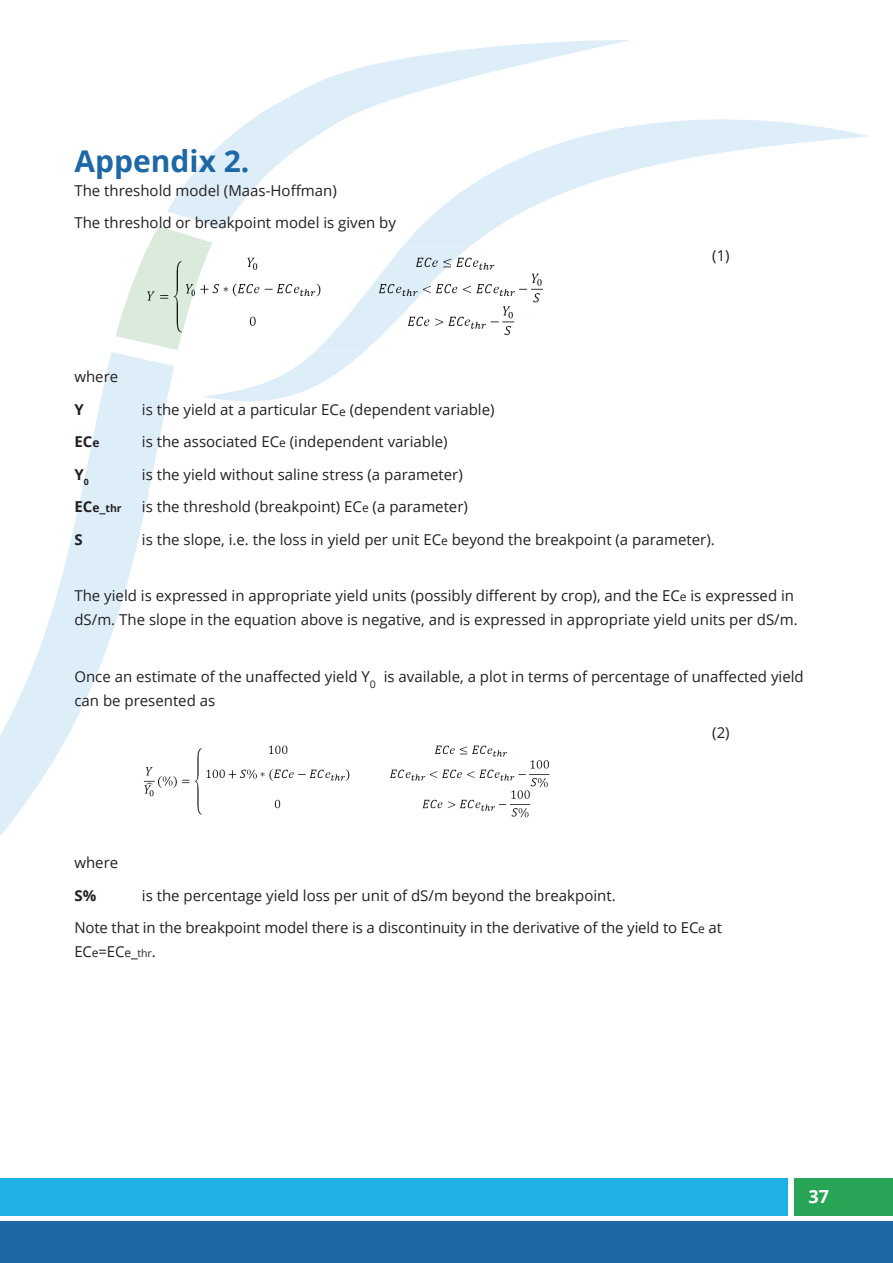
<style>
.page{position:relative;width:893px;height:1263px;background:#fff}
.page>*{position:absolute;margin:0;border:0;box-sizing:border-box;transform-origin:0 0}
.t1{font:700 30px "Open Sans";color:#1e68a6}
.t2{font:700 18px "Open Sans";color:#fff}
.t3{font:15px/32.5px "Open Sans";color:#231f20}
.t4{font:700 15px "Open Sans";color:#231f20}
.s1{font-size:12px}
.s2{font-size:10.5px}
</style>
<div class="page">
<svg style="left:204px;top:119px;width:664px;height:282px"></svg>
<svg style="left:167px;top:40px;width:464px;height:189px"></svg>
<svg style="left:0;top:352px;width:174px;height:484px"></svg>
<svg style="left:116px;top:226px;width:97px;height:116px"></svg>
<div style="left:795px;top:1178px;width:98px;height:37px;background:#28a456"></div>
<div style="left:0;top:1178px;width:788px;height:37px;background:#1fb0e6"></div>
<div style="left:0;top:1222px;width:893px;height:41px;background:#1e68a6"></div>
<img style="left:211px;top:246px;width:338px;height:104px">
<img style="left:316px;top:246px;width:154px;height:104px">
<img style="left:142px;top:246px;width:69px;height:104px">
<img style="left:142px;top:738px;width:408px;height:88px">
<h1 class="t1" style="left:74px;top:140px;width:177px">Appendix 2.</h1>
<p class="t3" style="left:74px;top:174px;width:323px">The threshold model (Maas-Hoffman)<br>The threshold or breakpoint model is given by</p>
<p class="t3" style="left:712px;top:239px;width:19px">(1)</p>
<p class="t3" style="left:74px;top:360px;width:45px">where</p>
<p class="t4" style="left:74px;top:399px;width:11px">Y</p>
<p class="t3" style="left:142px;top:393px;width:354px">is the yield at a particular EC<sub>e</sub> (dependent variable)</p>
<p class="t4" style="left:74px;top:431px;width:27px">EC<span class="s1">e</span></p>
<p class="t3" style="left:142px;top:425px;width:307px">is the associated EC<span class="s1">e</span> (independent variable)</p>
<p class="t4" style="left:74px;top:464px;width:16px">Y<sub>0</sub></p>
<p class="t3" style="left:142px;top:458px;width:322px">is the yield without saline stress (a parameter)</p>
<p class="t4" style="left:74px;top:496px;width:49px">EC<span class="s1">e</span>_<span class="s2">thr</span></p>
<p class="t3" style="left:142px;top:490px;width:328px">is the threshold (breakpoint) EC<span class="s1">e</span> (a parameter)</p>
<p class="t4" style="left:74px;top:529px;width:10px">S</p>
<p class="t3" style="left:142px;top:523px;width:574px">is the slope, i.e. the loss in yield per unit EC<span class="s1">e</span> beyond the breakpoint (a parameter).</p>
<p class="t3" style="left:74px;top:583px;width:725px;line-height:24px">The yield is expressed in appropriate yield units (possibly different by crop), and the EC<span class="s1">e</span> is expressed in dS/m. The slope in the equation above is negative, and is expressed in appropriate yield units per dS/m.</p>
<p class="t3" style="left:74px;top:664px;width:731px;line-height:24px">Once an estimate of the unaffected yield Y<sub>0</sub> is available, a plot in terms of percentage of unaffected yield can be presented as</p>
<p class="t3" style="left:712px;top:716px;width:19px">(2)</p>
<p class="t3" style="left:74px;top:846px;width:45px">where</p>
<p class="t4" style="left:74px;top:885px;width:23px">S%</p>
<p class="t3" style="left:74px;top:879px;width:649px;text-indent:68px">is the percentage yield loss per unit of dS/m beyond the breakpoint.<br>Note that in the breakpoint model there is a discontinuity in the derivative of the yield to EC<span class="s1">e</span> at</p>
<p class="t3" style="left:74px;top:935px;width:83px">EC<span class="s1">e</span>=EC<span class="s1">e</span>_<span class="s2">thr</span>.</p>
<p class="t2" style="left:809px;top:1183px;width:22px">37</p>
</div>
